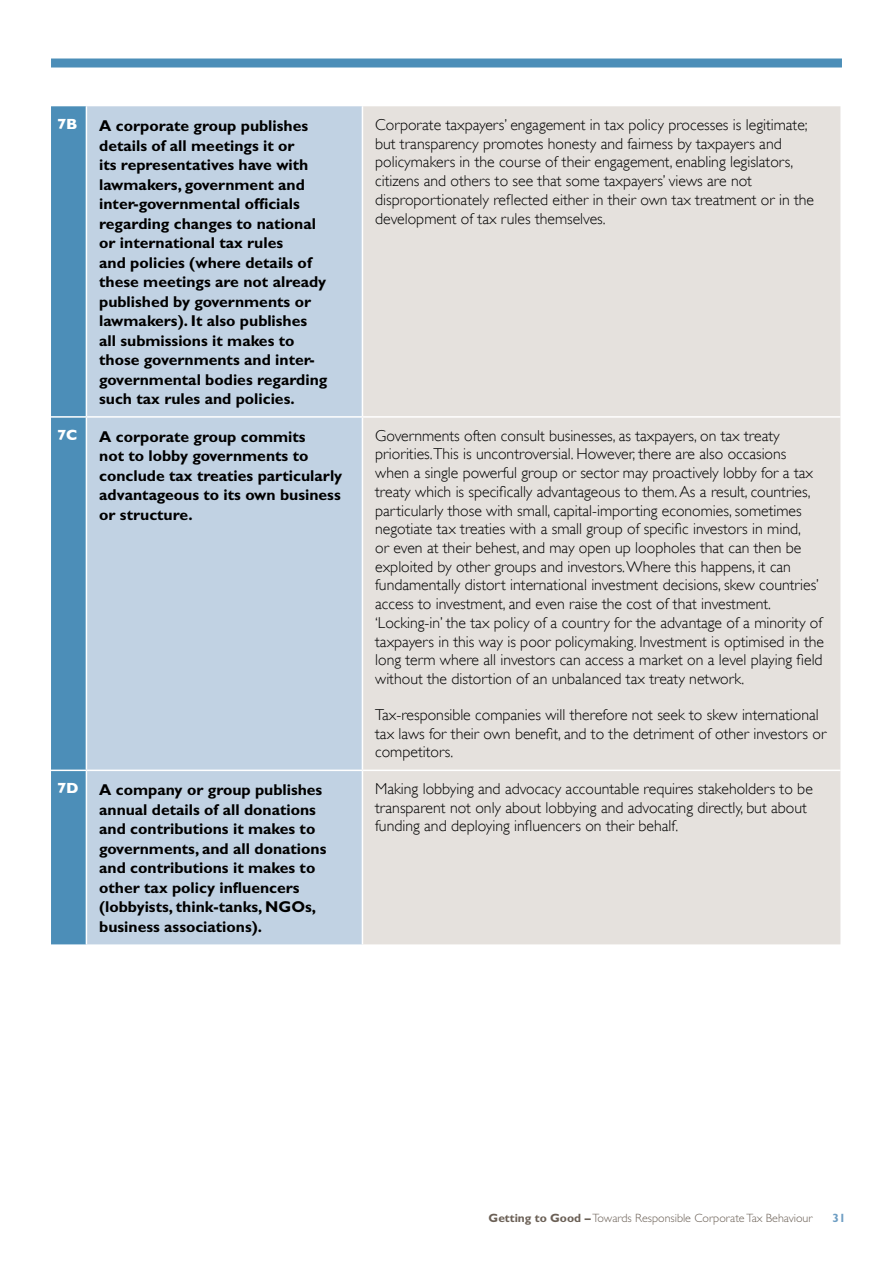
<style>
.page{position:relative;width:893px;height:1263px;background:#fff}
.page>*{position:absolute;margin:0;border:0;box-sizing:border-box;transform-origin:0 0}
.t1{font:300 15.75px/18.8px "Gill Sans";color:#000}
.t2{font:700 15.75px/19.5px "Gill Sans CE";color:#000}
.t3{font:700 15px "Gill Sans";color:#fff}
.t4{font:300 12px "Gill Sans CE";color:#6b6056}
.t5{font:700 12px "Gill Sans CE";color:#6e9ec3}
.s1{font-weight:700}
</style>
<div class="page">
<div style="left:51px;top:59px;width:791px;height:9px;background:#4c8eb8"></div>
<div style="left:51px;top:106px;width:35px;height:838px;background:#4c8eb8"></div>
<div style="left:87px;top:106px;width:275px;height:838px;background:#c1d2e3"></div>
<div style="left:363px;top:106px;width:477px;height:838px;background:#e5e1dd"></div>
<hr style="left:51px;top:416px;width:35px;height:2px;background:#fff">
<hr style="left:86px;top:416px;width:276px;height:2px;background:#fff">
<hr style="left:362px;top:416px;width:478px;height:2px;background:#fff">
<hr style="left:51px;top:769px;width:35px;height:2px;background:#fff">
<hr style="left:86px;top:769px;width:276px;height:2px;background:#fff">
<hr style="left:362px;top:769px;width:478px;height:2px;background:#fff">
<p class="t3" style="left:57px;top:116px;width:22px">7B</p>
<p class="t2" style="left:99px;top:116px;width:230px">A corporate group publishes details of all meetings it or<br>its representatives have with lawmakers, government and inter-governmental officials regarding changes to national or international tax rules<br>and policies (where details of these meetings are not already published by governments or lawmakers). It also publishes all submissions it makes to those governments and inter&shy;governmental bodies regarding such tax rules and policies.</p>
<p class="t1" style="left:375px;top:115px;width:440px">Corporate taxpayers’ engagement in tax policy processes is legitimate; but transparency promotes honesty and fairness by taxpayers and policymakers in the course of their engagement, enabling legislators, citizens and others to see that some taxpayers’ views are not disproportionately reflected either in their own tax treatment or in the development of tax rules themselves.</p>
<p class="t3" style="left:57px;top:426px;width:22px">7C</p>
<p class="t2" style="left:99px;top:427px;width:244px">A corporate group commits<br>not to lobby governments to conclude tax treaties particularly advantageous to its own business or structure.</p>
<p class="t1" style="left:375px;top:426px;width:450px">Governments often consult businesses, as taxpayers, on tax treaty priorities.This is uncontroversial. However, there are also occasions when a single powerful group or sector may proactively lobby for a tax treaty which is specifically advantageous to them. As a result, countries, particularly those with small, capital-importing economies, sometimes negotiate tax treaties with a small group of specific investors in mind,<br>or even at their behest, and may open up loopholes that can then be exploited by other groups and investors. Where this happens, it can fundamentally distort international investment decisions, skew countries’ access to investment, and even raise the cost of that investment. ‘Locking-in’ the tax policy of a country for the advantage of a minority of taxpayers in this way is poor policymaking. Investment is optimised in the long term where all investors can access a market on a level playing field without the distortion of an unbalanced tax treaty network.</p>
<p class="t1" style="left:375px;top:705px;width:453px">Tax-responsible companies will therefore not seek to skew international tax laws for their own benefit, and to the detriment of other investors or competitors.</p>
<p class="t3" style="left:57px;top:779px;width:23px">7D</p>
<p class="t2" style="left:99px;top:780px;width:229px">A company or group publishes annual details of all donations and contributions it makes to governments, and all donations and contributions it makes to other tax policy influencers (lobbyists, think-tanks, NGOs, business associations).</p>
<p class="t1" style="left:375px;top:779px;width:439px">Making lobbying and advocacy accountable requires stakeholders to be transparent not only about lobbying and advocating directly, but about funding and deploying influencers on their behalf.</p>
<p class="t4" style="left:489px;top:1211px;width:325px"><span class="s1">Getting to Good –</span> Towards Responsible Corporate Tax Behaviour</p>
<p class="t5" style="left:832px;top:1210px;width:15px">31</p>
</div>
